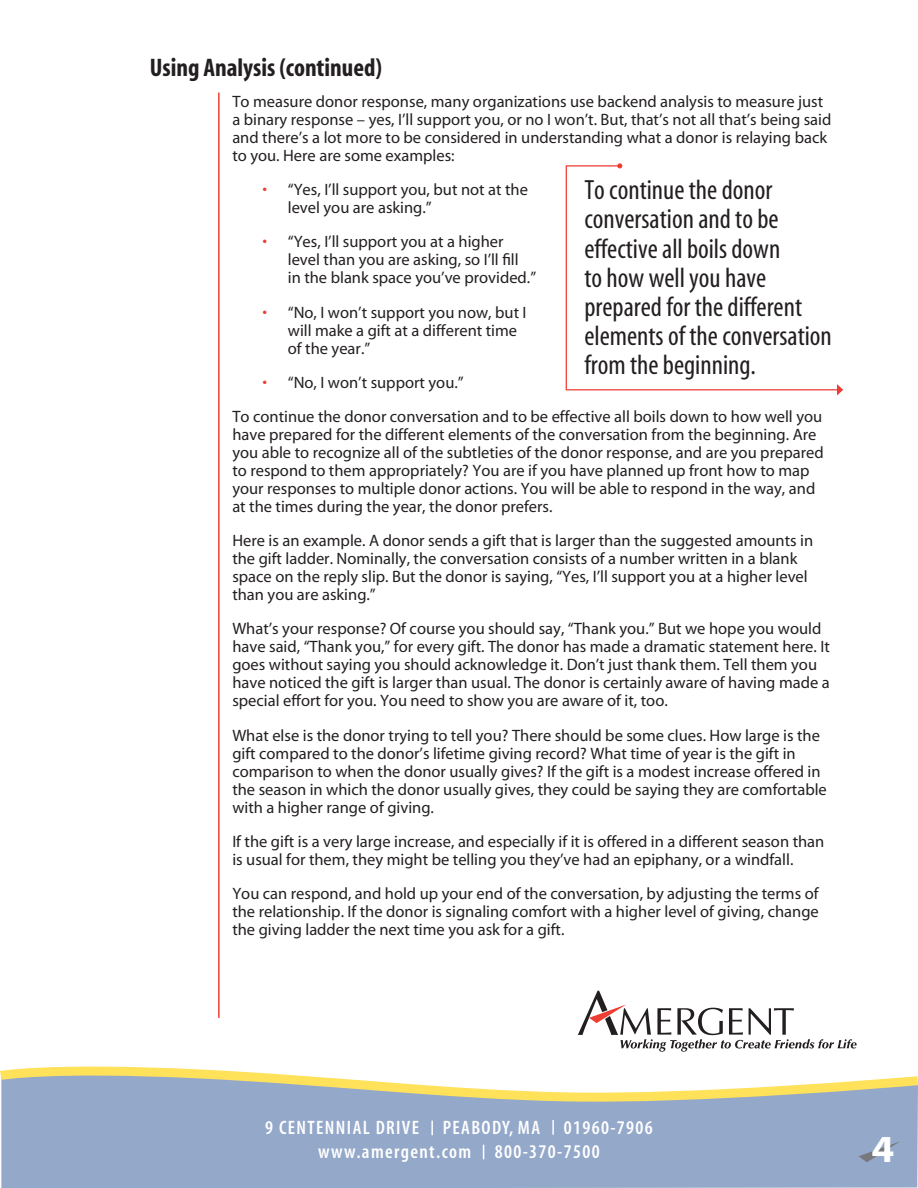
<style>
.page{position:relative;width:918px;height:1188px;background:#fff}
.page>*{position:absolute;margin:0;border:0;box-sizing:border-box;transform-origin:0 0}
.t1{font:38.4px "Myriad MM 700 700";color:#fff}
.t2{font:27.9px/29.1px "Myriad MM 400 300";color:#231f20}
.t3{font:25.5px "Myriad MM 700 300";color:#231f20}
.t4{font:19.5px/23.4px "Myriad MM 565 300";letter-spacing:.07em;color:#fff;text-align:center}
.Paragraph_Style_1{font:16.5px/18px "Myriad MM 400 600";color:#231f20}
.s1{color:#ee3e34}
</style>
<div class="page">
<div style="left:1px;top:1109px;width:917px;height:79px;background:#94a8ca"></div>
<svg style="left:0;top:1066px;width:918px;height:43px"></svg>
<svg style="left:578px;top:991px;width:279px;height:61px"></svg>
<svg style="left:431px;top:1121px;width:2px;height:14px"></svg>
<svg style="left:552px;top:1120px;width:2px;height:15px"></svg>
<hr style="left:218px;top:93px;width:2px;height:925px;background:#ee3e34">
<svg style="left:483px;top:1145px;width:1px;height:14px"></svg>
<svg style="left:859px;top:1141px;width:41px;height:21px"></svg>
<svg style="left:565px;top:165px;width:272px;height:226px"></svg>
<svg style="left:837px;top:384px;width:6px;height:12px"></svg>
<svg style="left:617px;top:163px;width:5px;height:5px"></svg>
<p class="t3" style="left:150px;top:55px;width:234px">Using Analysis (continued)</p>
<p class="Paragraph_Style_1" style="left:232px;top:93px;width:601px">To measure donor response, many organizations use backend analysis to measure just a binary response – yes, I’ll support you, or no I won’t. But, that’s not all that’s being said and there’s a lot more to be considered in understanding what a donor is relaying back to you. Here are some examples:</p>
<p class="Paragraph_Style_1" style="left:288px;top:182px;width:242px;text-indent:-26px"><span class="s1">•</span> “Yes, I’ll support you, but not at the level you are asking.”</p>
<p class="Paragraph_Style_1" style="left:288px;top:234px;width:250px;text-indent:-26px"><span class="s1">•</span> “Yes, I’ll support you at a higher level than you are asking, so I’ll fill<br>in the blank space you’ve provided.”</p>
<p class="Paragraph_Style_1" style="left:288px;top:304px;width:240px;text-indent:-26px"><span class="s1">•</span> “No, I won’t support you now, but I will make a gift at a different time of the year.”</p>
<p class="Paragraph_Style_1" style="left:262px;top:374px;width:203px"><span class="s1">•</span> “No, I won’t support you.”</p>
<p class="Paragraph_Style_1" style="left:232px;top:408px;width:593px">To continue the donor conversation and to be effective all boils down to how well you have prepared for the different elements of the conversation from the beginning. Are you able to recognize all of the subtleties of the donor response, and are you prepared to respond to them appropriately? You are if you have planned up front how to map your responses to multiple donor actions. You will be able to respond in the way, and at the times during the year, the donor prefers.</p>
<p class="Paragraph_Style_1" style="left:232px;top:533px;width:582px">Here is an example. A donor sends a gift that is larger than the suggested amounts in the gift ladder. Nominally, the conversation consists of a number written in a blank space on the reply slip. But the donor is saying, “Yes, I’ll support you at a higher level than you are asking.”</p>
<p class="Paragraph_Style_1" style="left:232px;top:621px;width:599px">What’s your response? Of course you should say, “Thank you.” But we hope you would have said, “Thank you,” for every gift. The donor has made a dramatic statement here. It goes without saying you should acknowledge it. Don’t just thank them. Tell them you have noticed the gift is larger than usual. The donor is certainly aware of having made a special effort for you. You need to show you are aware of it, too.</p>
<p class="Paragraph_Style_1" style="left:232px;top:727px;width:596px">What else is the donor trying to tell you? There should be some clues. How large is the gift compared to the donor’s lifetime giving record? What time of year is the gift in comparison to when the donor usually gives? If the gift is a modest increase offered in the season in which the donor usually gives, they could be saying they are comfortable with a higher range of giving.</p>
<p class="Paragraph_Style_1" style="left:232px;top:833px;width:594px">If the gift is a very large increase, and especially if it is offered in a different season than is usual for them, they might be telling you they’ve had an epiphany, or a windfall.</p>
<p class="Paragraph_Style_1" style="left:232px;top:885px;width:588px;text-align:justify">You can respond, and hold up your end of the conversation, by adjusting the terms of the relationship. If the donor is signaling comfort with a higher level of giving, change the giving ladder the next time you ask for a gift.</p>
<p class="t2" style="left:584px;top:177px;width:249px">To continue the donor conversation and to be effective all boils down<br>to how well you have prepared for the different elements of the conversation from the beginning.</p>
<p class="t4" style="left:265px;top:1117px;width:389px">9 CENTENNIAL DRIVE PEABODY, MA 01960-7906 www.amergent.com 800-370-7500</p>
<p class="t1" style="left:872px;top:1131px;width:24px">4</p>
</div>
